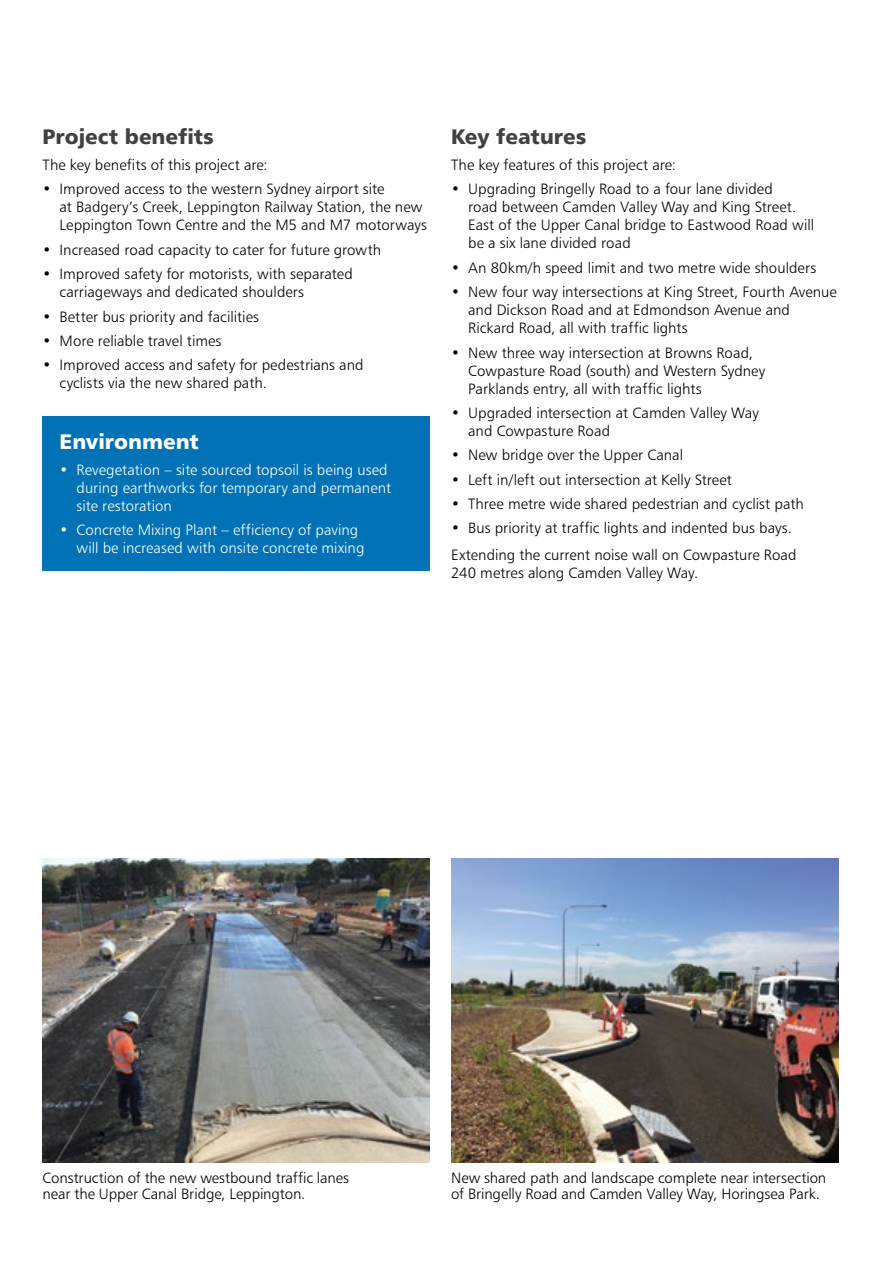
<style>
.page{position:relative;width:881px;height:1263px;background:#fff}
.page>*{position:absolute;margin:0;border:0;box-sizing:border-box;transform-origin:0 0}
._01_H2{font:700 21px "Trans Text Bd";color:#414042}
.t1{font:700 21px "Trans Text Bd";color:#fff}
._04_Caption{font:300 15px/18px "Trans Text Lt";color:#000}
.t2{font:300 15px/18px "Trans Text Lt";color:#fff}
._02_Body{font:300 15px/18px "Trans Text Lt";color:#000}
._02_Body_b4_bullet{font:300 15px "Trans Text Lt";color:#000}
.s1{font-family:"Trans Text Md";font-weight:500}
</style>
<div class="page">
<div style="left:43px;top:416px;width:386px;height:154px;background:#0072b5"></div>
<img style="left:43px;top:859px;width:386px;height:304px">
<img style="left:451px;top:859px;width:387px;height:304px">
<h2 class="_01_H2" style="left:43px;top:123px;width:173px">Project benefits</h2>
<p class="_02_Body_b4_bullet" style="left:43px;top:156px;width:227px">The key benefits of this project are:</p>
<p class="_04_Caption" style="left:60px;top:180px;width:369px;text-indent:-17px"><span class="s1">•</span> Improved access to the western Sydney airport site<br>at Badgery’s Creek, Leppington Railway Station, the new<br>Leppington Town Centre and the M5 and M7 motorways</p>
<p class="_04_Caption" style="left:43px;top:240px;width:340px"><span class="s1">•</span> Increased road capacity to cater for future growth</p>
<p class="_04_Caption" style="left:60px;top:265px;width:295px;text-indent:-17px"><span class="s1">•</span> Improved safety for motorists, with separated carriageways and dedicated shoulders</p>
<p class="_04_Caption" style="left:43px;top:307px;width:218px"><span class="s1">•</span> Better bus priority and facilities</p>
<p class="_04_Caption" style="left:43px;top:331px;width:180px"><span class="s1">•</span> More reliable travel times</p>
<p class="_04_Caption" style="left:60px;top:356px;width:305px;text-indent:-17px"><span class="s1">•</span> Improved access and safety for pedestrians and cyclists via the new shared path.</p>
<h2 class="t1" style="left:60px;top:428px;width:141px">Environment</h2>
<p class="t2" style="left:77px;top:461px;width:316px;text-indent:-17px"><span class="s1">•</span> Revegetation – site sourced topsoil is being used during earthworks for temporary and permanent site restoration</p>
<p class="t2" style="left:77px;top:521px;width:289px;text-indent:-17px"><span class="s1">•</span> Concrete Mixing Plant – efficiency of paving will be increased with onsite concrete mixing</p>
<h2 class="_01_H2" style="left:451px;top:123px;width:137px">Key features</h2>
<p class="_02_Body_b4_bullet" style="left:451px;top:156px;width:226px">The key features of this project are:</p>
<p class="_04_Caption" style="left:468px;top:180px;width:347px;text-indent:-17px"><span class="s1">•</span> Upgrading Bringelly Road to a four lane divided<br>road between Camden Valley Way and King Street.<br>East of the Upper Canal bridge to Eastwood Road will be a six lane divided road</p>
<p class="_04_Caption" style="left:451px;top:258px;width:366px"><span class="s1">•</span> An 80km/h speed limit and two metre wide shoulders</p>
<p class="_04_Caption" style="left:468px;top:283px;width:370px;text-indent:-17px"><span class="s1">•</span> New four way intersections at King Street, Fourth Avenue and Dickson Road and at Edmondson Avenue and<br>Rickard Road, all with traffic lights</p>
<p class="_04_Caption" style="left:468px;top:343px;width:298px;text-indent:-17px"><span class="s1">•</span> New three way intersection at Browns Road,<br>Cowpasture Road (south) and Western Sydney<br>Parklands entry, all with traffic lights</p>
<p class="_04_Caption" style="left:468px;top:403px;width:292px;text-indent:-17px"><span class="s1">•</span> Upgraded intersection at Camden Valley Way and Cowpasture Road</p>
<p class="_04_Caption" style="left:451px;top:446px;width:233px"><span class="s1">•</span> New bridge over the Upper Canal</p>
<p class="_04_Caption" style="left:451px;top:470px;width:282px"><span class="s1">•</span> Left in/left out intersection at Kelly Street</p>
<p class="_04_Caption" style="left:451px;top:495px;width:354px"><span class="s1">•</span> Three metre wide shared pedestrian and cyclist path</p>
<p class="_04_Caption" style="left:451px;top:519px;width:342px"><span class="s1">•</span> Bus priority at traffic lights and indented bus bays.</p>
<p class="_02_Body" style="left:451px;top:545px;width:347px">Extending the current noise wall on Cowpasture Road<br>240 metres along Camden Valley Way.</p>
<p class="_04_Caption" style="left:43px;top:1169px;width:308px;line-height:16.5px">Construction of the new westbound traffic lanes near the Upper Canal Bridge, Leppington.</p>
<p class="_04_Caption" style="left:451px;top:1169px;width:376px;line-height:16.5px">New shared path and landscape complete near intersection of Bringelly Road and Camden Valley Way, Horingsea Park.</p>
</div>
